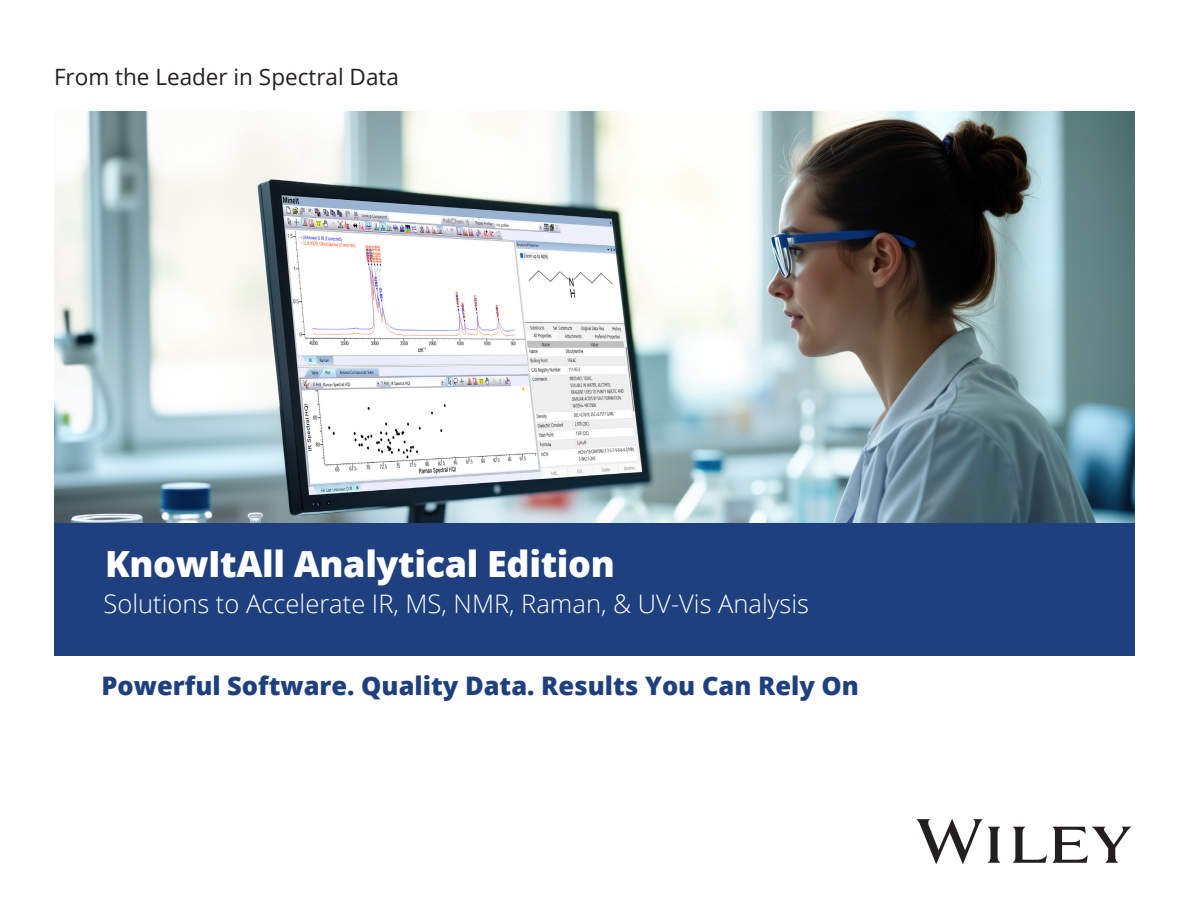
<style>
.page{position:relative;width:1188px;height:918px;background:#fff}
.page>*{position:absolute;margin:0;border:0;box-sizing:border-box;transform-origin:0 0}
.t1{font:800 36px "Open Sans";letter-spacing:-.01em;color:#fff}
.t2{font:300 25.5px "Open Sans";color:#fff}
.t3{font:800 25.5px "Open Sans";color:#1f407f}
.t4{font:22.5px "Open Sans";color:#231f20}
</style>
<div class="page">
<div style="left:54px;top:509px;width:1081px;height:147px;background:#1f407f"></div>
<svg style="left:916px;top:819px;width:215px;height:45px"></svg>
<img style="left:54px;top:112px;width:1081px;height:410px">
<p class="t4" style="left:54px;top:62px;width:347px">From the Leader in Spectral Data</p>
<p class="t1" style="left:105px;top:536px;width:511px">KnowItAll Analytical Edition</p>
<p class="t2" style="left:104px;top:586px;width:707px">Solutions to Accelerate IR, MS, NMR, Raman, &amp; UV-Vis Analysis</p>
<p class="t3" style="left:102px;top:666px;width:759px">Powerful Software. Quality Data. Results You Can Rely On</p>
</div>
